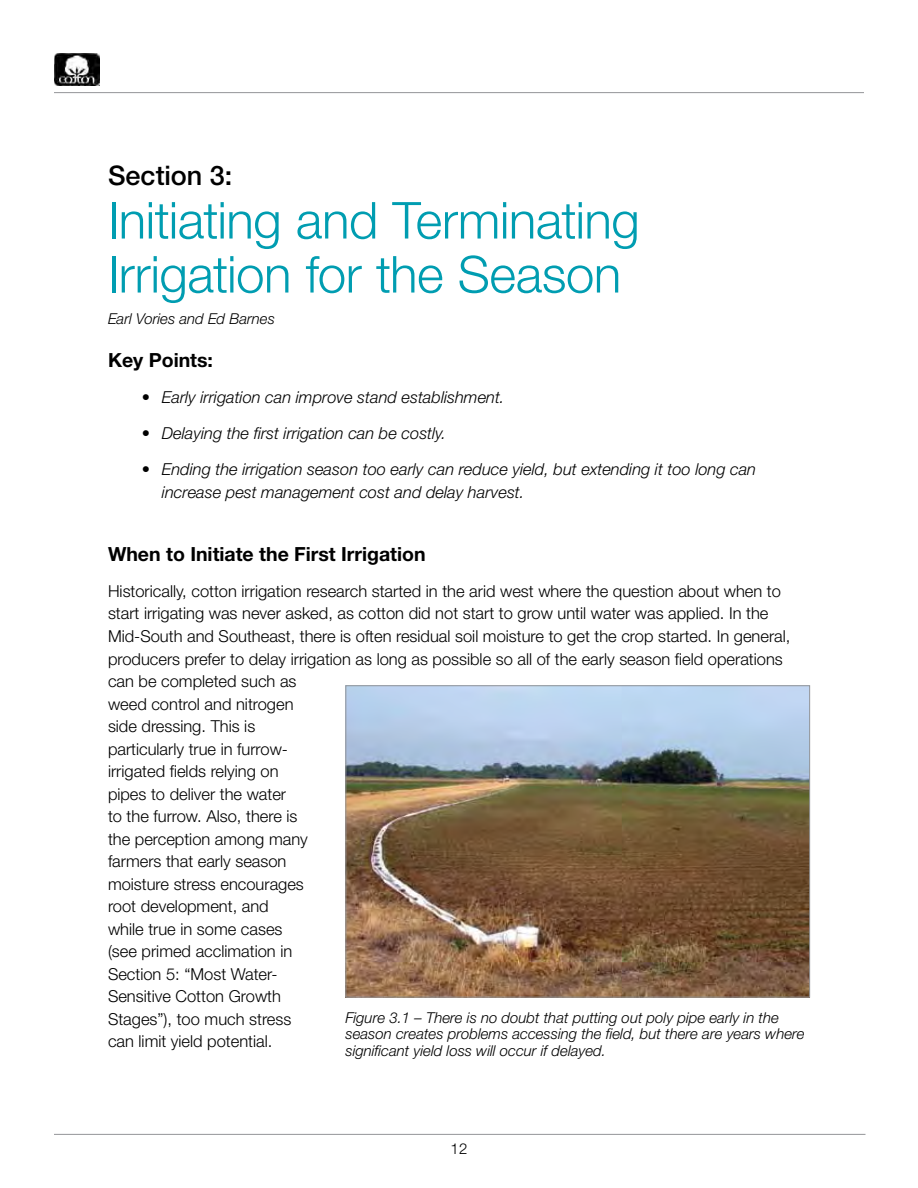
<style>
.page{position:relative;width:918px;height:1188px;background:#fff}
.page>*{position:absolute;margin:0;border:0;box-sizing:border-box;transform-origin:0 0}
.t1{font:300 51px/54px "Helvetica Neue";letter-spacing:-.01em;color:#009db1}
.t2{font:500 27px "Helvetica Neue";color:#000}
.t3{font:700 19.5px "Helvetica Neue";color:#000}
.t4{font:300 16.5px/22.5px "Helvetica Neue";color:#000}
.t5{font:italic 300 16.5px/22.5px "Helvetica Neue";color:#000}
.t6{font:italic 300 15px/16.5px "Helvetica Neue";color:#000}
.t7{font:300 15px "Helvetica Neue";color:#000}
</style>
<div class="page">
<img style="left:55px;top:54px;width:45px;height:32px">
<hr style="left:54px;top:92px;width:810px;height:1px;background:#939598">
<hr style="left:54px;top:1134px;width:812px;height:1px;background:#939598">
<img style="left:347px;top:687px;width:461px;height:309px">
<div style="left:345px;top:685px;width:465px;height:313px;border:1px solid #939598"></div>
<h2 class="t2" style="left:108px;top:159px;width:126px">Section 3:</h2>
<h1 class="t1" style="left:108px;top:192px;width:533px">Initiating and Terminating<br>Irrigation for the Season</h1>
<p class="t6" style="left:108px;top:310px;width:168px">Earl Vories and Ed Barnes</p>
<p class="t3" style="left:108px;top:348px;width:107px">Key Points:</p>
<p class="t5" style="left:142px;top:386px;width:364px">• Early irrigation can improve stand establishment.</p>
<p class="t5" style="left:142px;top:422px;width:306px">• Delaying the first irrigation can be costly.</p>
<p class="t5" style="left:162px;top:458px;width:596px;text-indent:-20px">• Ending the irrigation season too early can reduce yield, but extending it too long can increase pest management cost and delay harvest.</p>
<p class="t3" style="left:108px;top:542px;width:319px">When to Initiate the First Irrigation</p>
<p class="t4" style="left:108px;top:580px;width:684px">Historically, cotton irrigation research started in the arid west where the question about when to start irrigating was never asked, as cotton did not start to grow until water was applied. In the Mid-South and Southeast, there is often residual soil moisture to get the crop started. In general, producers prefer to delay irrigation as long as possible so all of the early season field operations can be completed such as<br>weed control and nitrogen<br>side dressing. This is<br>particularly true in furrow-<br>irrigated fields relying on<br>pipes to deliver the water<br>to the furrow. Also, there is<br>the perception among many<br>farmers that early season<br>moisture stress encourages<br>root development, and<br>while true in some cases<br>(see primed acclimation in<br>Section 5: “Most Water-<br>Sensitive Cotton Growth<br>Stages”), too much stress<br>can limit yield potential.</p>
<p class="t6" style="left:345px;top:1009px;width:461px">Figure 3.1 – There is no doubt that putting out poly pipe early in the season creates problems accessing the field, but there are years where significant yield loss will occur if delayed.</p>
<p class="t7" style="left:451px;top:1140px;width:18px">12</p>
</div>
